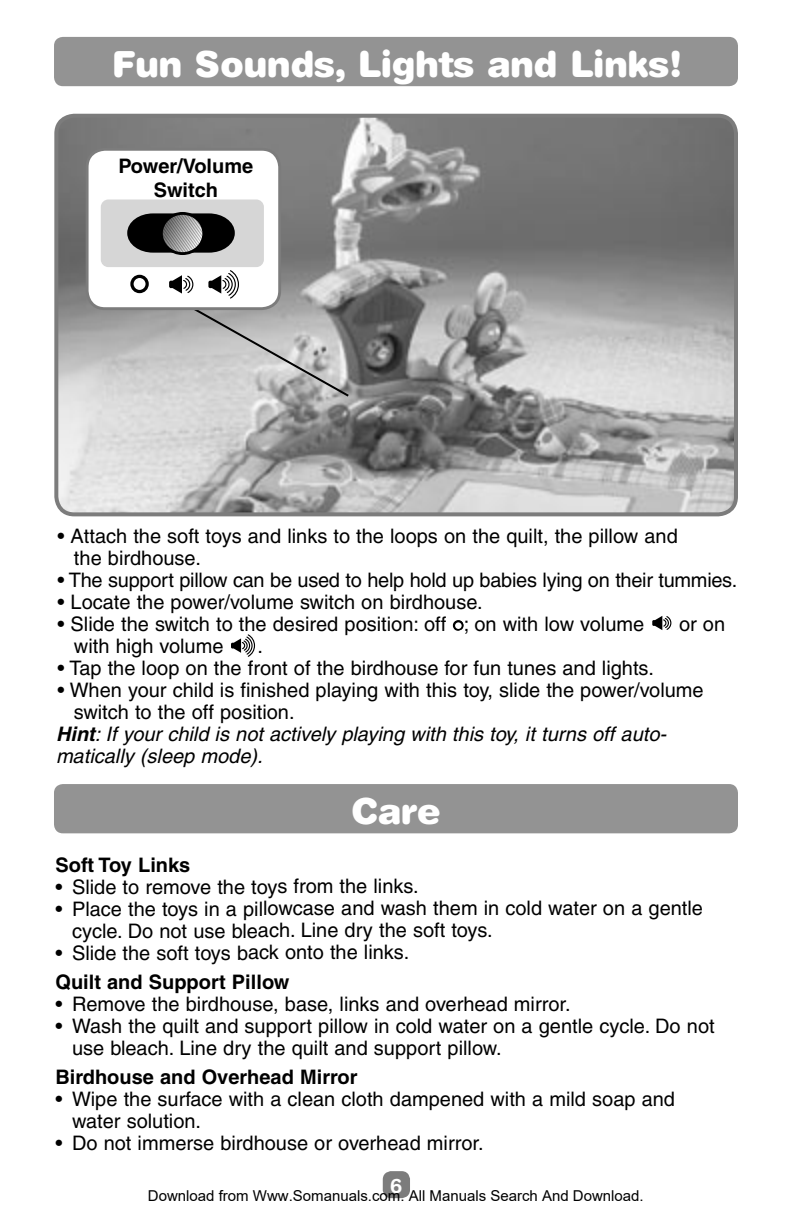
<style>
.page{position:relative;width:792px;height:1224px;background:#fff}
.page>*{position:absolute;margin:0;border:0;box-sizing:border-box;transform-origin:0 0}
.t1{font:900 36px "Helvetica Rounded";letter-spacing:-.015em;color:#fff}
.bullet_copy{font:20px/22px "Helvetica";color:#000}
.bullet_copy-2{font:italic 20px/22px "Helvetica";color:#000}
.bullet_copy-3{font:700 20px "Helvetica";color:#000}
.Body_Text_Bold{font:700 20px "Helvetica";color:#000}
.t2{font:700 20px "Helvetica Rounded";color:#fff}
.t3{font:15px "Arial";color:#000}
.s1{font-weight:700}
</style>
<div class="page">
<div style="left:54px;top:37px;width:684px;height:49px;background:#939393"></div>
<svg style="left:382px;top:1171px;width:28px;height:26px"></svg>
<svg style="left:452px;top:620px;width:12px;height:11px"></svg>
<svg style="left:652px;top:616px;width:20px;height:14px"></svg>
<svg style="left:231px;top:634px;width:25px;height:23px"></svg>
<svg style="left:54px;top:113px;width:684px;height:401px;background:#9a9a9a"></svg>
<svg style="left:84px;top:146px;width:267px;height:252px"></svg>
<div style="left:54px;top:784px;width:684px;height:49px;background:#939393"></div>
<p class="t1" style="left:112px;top:41px;width:572px">Fun Sounds, Lights and Links!</p>
<p class="Body_Text_Bold" style="left:118px;top:154px;width:136px">Power/Volume</p>
<p class="Body_Text_Bold" style="left:154px;top:178px;width:66px">Switch</p>
<p class="bullet_copy" style="left:74px;top:525px;width:605px;text-indent:-17px">• Attach the soft toys and links to the loops on the quilt, the pillow and the birdhouse.</p>
<p class="bullet_copy" style="left:57px;top:569px;width:681px">• The support pillow can be used to help hold up babies lying on their tummies.</p>
<p class="bullet_copy" style="left:57px;top:591px;width:427px">• Locate the power/volume switch on birdhouse.</p>
<p class="bullet_copy" style="left:57px;top:613px;width:588px">• Slide the switch to the desired position: off ; on with low volume</p>
<p class="bullet_copy" style="left:679px;top:613px;width:48px">or on</p>
<p class="bullet_copy" style="left:74px;top:635px;width:151px">with high volume</p>
<p class="bullet_copy" style="left:257px;top:635px;width:7px">.</p>
<p class="bullet_copy" style="left:57px;top:657px;width:598px">• Tap the loop on the front of the birdhouse for fun tunes and lights.</p>
<p class="bullet_copy" style="left:74px;top:679px;width:631px;text-indent:-17px">• When your child is finished playing with this toy, slide the power/volume switch to the off position.</p>
<p class="bullet_copy-2" style="left:56px;top:723px;width:611px"><span class="s1">Hint</span>: If your child is not actively playing with this toy, it turns off auto&shy;matically (sleep mode).</p>
<p class="t1" style="left:351px;top:788px;width:91px">Care</p>
<p class="bullet_copy-3" style="left:55px;top:852px;width:136px">Soft Toy Links</p>
<p class="bullet_copy" style="left:55px;top:875px;width:365px">• Slide to remove the toys from the links.</p>
<p class="bullet_copy" style="left:72px;top:897px;width:633px;text-indent:-17px">• Place the toys in a pillowcase and wash them in cold water on a gentle cycle. Do not use bleach. Line dry the soft toys.</p>
<p class="bullet_copy" style="left:55px;top:941px;width:355px">• Slide the soft toys back onto the links.</p>
<p class="bullet_copy-3" style="left:55px;top:969px;width:236px">Quilt and Support Pillow</p>
<p class="bullet_copy" style="left:55px;top:993px;width:517px">• Remove the birdhouse, base, links and overhead mirror.</p>
<p class="bullet_copy" style="left:72px;top:1015px;width:644px;text-indent:-17px">• Wash the quilt and support pillow in cold water on a gentle cycle. Do not use bleach. Line dry the quilt and support pillow.</p>
<p class="bullet_copy-3" style="left:55px;top:1065px;width:304px">Birdhouse and Overhead Mirror</p>
<p class="bullet_copy" style="left:72px;top:1088px;width:605px;text-indent:-17px">• Wipe the surface with a clean cloth dampened with a mild soap and water solution.</p>
<p class="bullet_copy" style="left:55px;top:1132px;width:430px">• Do not immerse birdhouse or overhead mirror.</p>
<p class="t3" style="left:148px;top:1187px;width:497px">Download from Www.Somanuals.com. All Manuals Search And Download.</p>
<p class="t2" style="left:390px;top:1173px;width:14px">6</p>
</div>
